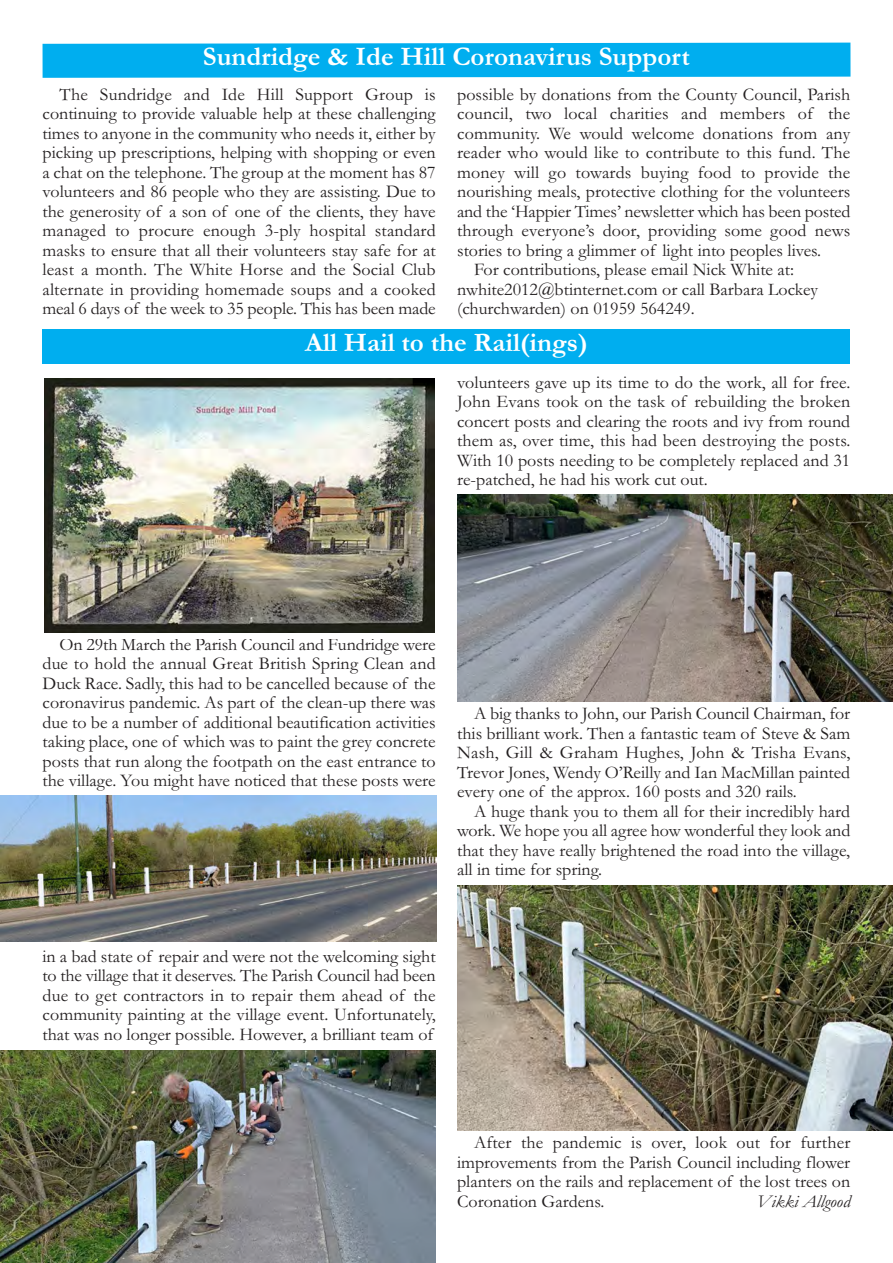
<style>
.page{position:relative;width:893px;height:1263px;background:#fff}
.page>*{position:absolute;margin:0;border:0;box-sizing:border-box;transform-origin:0 0}
.t1{font:700 27px "Garamond";color:#fff}
.t2{font:18px/19.5px "Garamond";color:#231f20;text-align:justify}
.t3{font:italic 18px "Garamond";color:#231f20}
</style>
<div class="page">
<div style="left:43px;top:329px;width:807px;height:34px;background:#00aeef"></div>
<img style="left:0;top:795px;width:436px;height:146px">
<img style="left:0;top:1050px;width:436px;height:213px">
<img style="left:457px;top:495px;width:436px;height:207px">
<img style="left:457px;top:885px;width:436px;height:246px">
<div style="left:43px;top:43px;width:807px;height:35px;background:#00aeef"></div>
<img style="left:45px;top:378px;width:390px;height:254px">
<h1 class="t1" style="left:203px;top:40px;width:489px">Sundridge &amp; Ide Hill Coronavirus Support</h1>
<p class="t2" style="left:43px;top:84px;width:395px;text-indent:17px">The Sundridge and Ide Hill Support Group is continuing to provide valuable help at these challenging times to anyone in the community who needs it, either by picking up prescriptions, helping with shopping or even a chat on the telephone. The group at the moment has 87 volunteers and 86 people who they are assisting. Due to the generosity of a son of one of the clients, they have managed to procure enough 3-ply hospital standard masks to ensure that all their volunteers stay safe for at least a month. The White Horse and the Social Club alternate in providing homemade soups and a cooked meal 6 days of the week to 35 people. This has been made</p>
<p class="t2" style="left:457px;top:84px;width:395px">possible by donations from the County Council, Parish</p>
<p class="t2" style="left:457px;top:103px;width:395px">council, two local charities and members of the</p>
<p class="t2" style="left:457px;top:123px;width:395px">community. We would welcome donations from any</p>
<p class="t2" style="left:457px;top:142px;width:395px">reader who would like to contribute to this fund. The</p>
<p class="t2" style="left:457px;top:162px;width:395px">money will go towards buying food to provide the</p>
<p class="t2" style="left:457px;top:181px;width:395px">nourishing meals, protective clothing for the volunteers</p>
<p class="t2" style="left:457px;top:201px;width:395px">and the ‘Happier Times’ newsletter which has been posted</p>
<p class="t2" style="left:457px;top:220px;width:395px">through everyone’s door, providing some good news</p>
<p class="t2" style="left:457px;top:240px;width:365px">stories to bring a glimmer of light into peoples lives.</p>
<p class="t2" style="left:474px;top:259px;width:321px">For contributions, please email Nick White at:</p>
<p class="t2" style="left:457px;top:279px;width:362px">nwhite2012@btinternet.com or call Barbara Lockey</p>
<p class="t2" style="left:457px;top:298px;width:239px">(churchwarden) on 01959 564249.</p>
<h1 class="t1" style="left:305px;top:326px;width:284px">All Hail to the Rail(ings)</h1>
<p class="t2" style="left:457px;top:372px;width:395px">volunteers gave up its time to do the work, all for free.<br>John Evans took on the task of rebuilding the broken concert posts and clearing the roots and ivy from round them as, over time, this had been destroying the posts.<br>With 10 posts needing to be completely replaced and 31 re-patched, he had his work cut out.</p>
<p class="t2" style="left:43px;top:634px;width:395px;text-indent:17px">On 29th March the Parish Council and Fundridge were due to hold the annual Great British Spring Clean and Duck Race. Sadly, this had to be cancelled because of the coronavirus pandemic. As part of the clean-up there was due to be a number of additional beautification activities taking place, one of which was to paint the grey concrete posts that run along the footpath on the east entrance to the village. You might have noticed that these posts were</p>
<p class="t2" style="left:457px;top:703px;width:395px;text-indent:17px">A big thanks to John, our Parish Council Chairman, for this brilliant work. Then a fantastic team of Steve &amp; Sam Nash, Gill &amp; Graham Hughes, John &amp; Trisha Evans, Trevor Jones, Wendy O’Reilly and Ian MacMillan painted every one of the approx. 160 posts and 320 rails.</p>
<p class="t2" style="left:457px;top:801px;width:395px;text-indent:17px">A huge thank you to them all for their incredibly hard work. We hope you all agree how wonderful they look and that they have really brightened the road into the village, all in time for spring.</p>
<p class="t2" style="left:43px;top:946px;width:395px">in a bad state of repair and were not the welcoming sight to the village that it deserves. The Parish Council had been due to get contractors in to repair them ahead of the community painting at the village event. Unfortunately, that was no longer possible. However, a brilliant team of</p>
<p class="t2" style="left:457px;top:1132px;width:395px;text-indent:17px">After the pandemic is over, look out for further improvements from the Parish Council including flower planters on the rails and replacement of the lost trees on Coronation Gardens.</p>
<p class="t3" style="left:757px;top:1190px;width:95px">Vikki Allgood</p>
</div>
